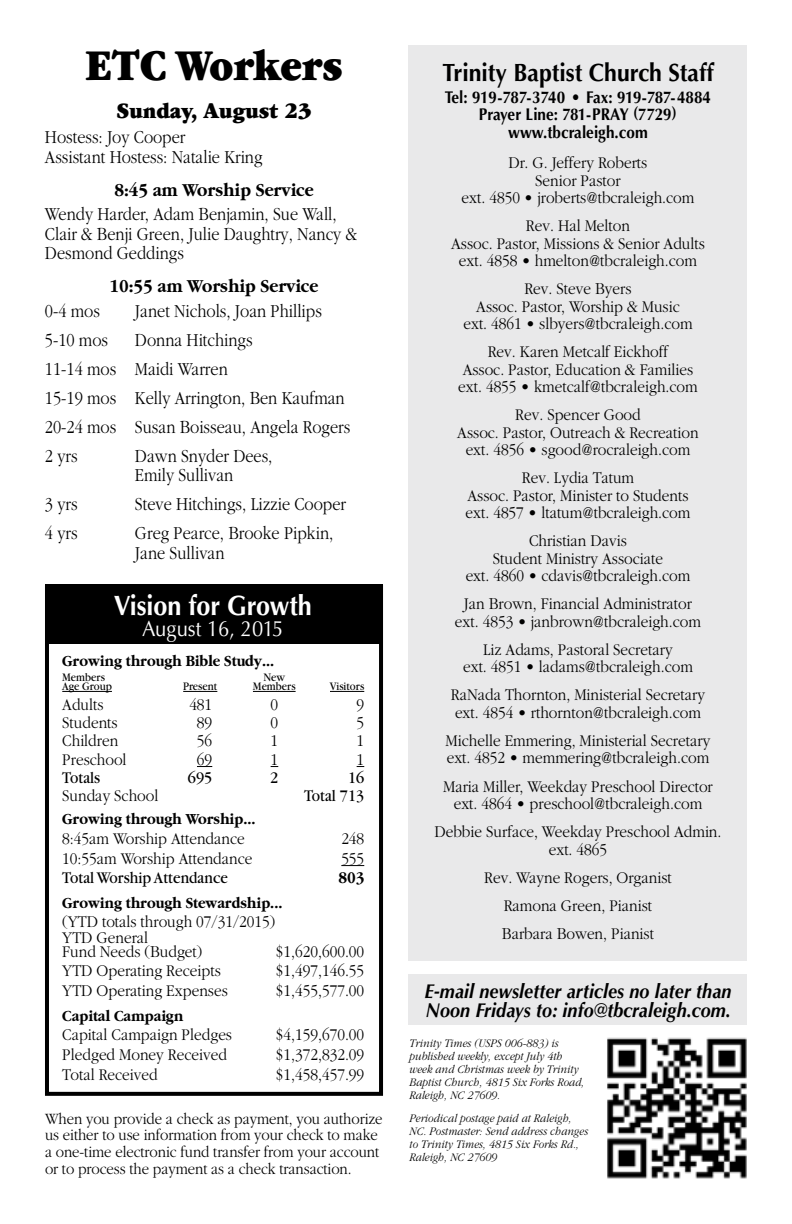
<style>
.page{position:relative;width:792px;height:1224px;background:#fff}
.page>*{position:absolute;margin:0;border:0;box-sizing:border-box;transform-origin:0 0}
.t1{font:900 46px "Garamond";color:#000;scale:.88 1}
.t2{font:700 28px "Optima";color:#fff;scale:.9 1}
.t3{font:700 25px "Optima";color:#000;scale:.92 1}
.t4{font:900 23px "Garamond";color:#000;scale:.9 1}
.t5{font:22px "Optima";color:#fff;scale:.92 1}
.t6{font:italic 700 20px/19.2px "Optima";letter-spacing:.005em;color:#000;scale:.9 1}
.t7{font:300 19px/19.6px "Garamond";color:#000;scale:.86 1}
.t8{font:700 19px "Garamond";color:#000;scale:.9 1}
.t9{font:300 17px/17.4px "Garamond";color:#000;text-align:center;scale:.9 1}
.t10{font:700 17px/17.4px "Optima";letter-spacing:.005em;color:#000;text-align:center;scale:.9 1}
.t11{font:17px "Garamond";color:#000;scale:.9 1}
.t12{font:700 17px "Garamond";color:#000;scale:.9 1}
.t13{font:300 16.4px/16.8px "Garamond";letter-spacing:-.005em;color:#000;scale:.9 1}
.t14{font:700 16px "Garamond";color:#000;scale:.9 1}
.t15{font:italic 300 12px/13px "Garamond";letter-spacing:.005em;color:#000;scale:.9 1}
.t16{font:12px "Garamond";color:#000;scale:.9 1}
</style>
<div class="page">
<div style="left:409px;top:45px;width:338px;height:915px;background:#e9e9ea"></div>
<div style="left:409px;top:975px;width:338px;height:50px;background:#e9e9ea"></div>
<img style="left:607px;top:1037px;width:140px;height:142px">
<div style="left:45px;top:585px;width:337px;height:59px;background:#000"></div>
<div style="left:45px;top:585px;width:338px;height:511px;border:4px solid #000"></div>
<hr style="left:62px;top:691px;width:50px;height:1px;background:#000">
<hr style="left:183px;top:691px;width:34px;height:1px;background:#000">
<hr style="left:253px;top:691px;width:43px;height:1px;background:#000">
<hr style="left:330px;top:691px;width:34px;height:1px;background:#000">
<svg style="left:197px;top:766px;width:15px;height:1px"></svg>
<svg style="left:341px;top:865px;width:23px;height:1px"></svg>
<h1 class="t1" style="left:85px;top:41px;width:295px">ETC Workers</h1>
<h3 class="t4" style="left:116px;top:98px;width:218px">Sunday, August 23</h3>
<p class="t7" style="left:45px;top:128px;width:255px">Hostess: Joy Cooper<br>Assistant Hostess: Natalie Kring</p>
<p class="t8" style="left:114px;top:179px;width:223px">8:45 am Worship Service</p>
<p class="t7" style="left:45px;top:205px;width:364px">Wendy Harder, Adam Benjamin, Sue Wall,<br>Clair &amp; Benji Green, Julie Daughtry, Nancy &amp;<br>Desmond Geddings</p>
<p class="t8" style="left:110px;top:275px;width:233px">10:55 am Worship Service</p>
<p class="t7" style="left:45px;top:301px;width:65px">0-4 mos</p>
<p class="t7" style="left:135px;top:301px;width:219px">Janet Nichols, Joan Phillips</p>
<p class="t7" style="left:45px;top:330px;width:75px">5-10 mos</p>
<p class="t7" style="left:45px;top:325px;width:357px;line-height:29px;text-indent:90px">Donna Hitchings<br>11-14 mos Maidi Warren<br>15-19 mos Kelly Arrington, Ben Kaufman<br>20-24 mos Susan Boisseau, Angela Rogers<br>2 yrs</p>
<p class="t7" style="left:135px;top:446px;width:161px">Dawn Snyder Dees,<br>Emily Sullivan</p>
<p class="t7" style="left:45px;top:494px;width:39px">3 yrs</p>
<p class="t7" style="left:135px;top:494px;width:247px">Steve Hitchings, Lizzie Cooper</p>
<p class="t7" style="left:45px;top:523px;width:39px">4 yrs</p>
<p class="t7" style="left:135px;top:523px;width:232px">Greg Pearce, Brooke Pipkin,<br>Jane Sullivan</p>
<h2 class="t2" style="left:114px;top:589px;width:221px">Vision for Growth</h2>
<p class="t5" style="left:142px;top:616px;width:155px">August 16, 2015</p>
<p class="t14" style="left:62px;top:652px;width:237px">Growing through Bible Study...</p>
<p class="t16" style="left:62px;top:671px;width:49px">Members</p>
<p class="t16" style="left:263px;top:671px;width:26px">New</p>
<p class="t16" style="left:62px;top:680px;width:57px">Age Group</p>
<p class="t16" style="left:183px;top:680px;width:39px">Present</p>
<p class="t16" style="left:253px;top:680px;width:49px">Members</p>
<p class="t16" style="left:330px;top:680px;width:40px">Visitors</p>
<p class="t9" style="left:62px;top:696px;width:47px">Adults</p>
<p class="t9" style="left:189px;top:696px;width:27px">481</p>
<p class="t9" style="left:271px;top:696px;width:10px">0</p>
<p class="t9" style="left:357px;top:696px;width:10px">9</p>
<p class="t9" style="left:62px;top:714px;width:63px">Students</p>
<p class="t9" style="left:197px;top:714px;width:19px">89</p>
<p class="t9" style="left:271px;top:714px;width:10px">0</p>
<p class="t9" style="left:357px;top:714px;width:10px">5</p>
<p class="t9" style="left:62px;top:732px;width:64px">Children</p>
<p class="t9" style="left:197px;top:732px;width:19px">56</p>
<p class="t9" style="left:271px;top:732px;width:10px">1</p>
<p class="t9" style="left:357px;top:732px;width:10px">1</p>
<p class="t9" style="left:62px;top:751px;width:73px">Preschool</p>
<p class="t9" style="left:197px;top:751px;width:19px">69</p>
<p class="t9" style="left:271px;top:751px;width:10px">1</p>
<p class="t9" style="left:357px;top:751px;width:10px">1</p>
<p class="t11" style="left:62px;top:769px;width:44px">Totals</p>
<p class="t11" style="left:188px;top:769px;width:29px">695</p>
<p class="t11" style="left:270px;top:769px;width:11px">2</p>
<p class="t11" style="left:348px;top:769px;width:20px">16</p>
<p class="t9" style="left:62px;top:787px;width:108px">Sunday School</p>
<p class="t11" style="left:304px;top:787px;width:68px">Total 713</p>
<p class="t14" style="left:62px;top:810px;width:216px">Growing through Worship...</p>
<p class="t9" style="left:62px;top:830px;width:204px">8:45am Worship Attendance</p>
<p class="t9" style="left:341px;top:830px;width:27px">248</p>
<p class="t9" style="left:62px;top:850px;width:213px">10:55am Worship Attendance</p>
<p class="t9" style="left:341px;top:850px;width:27px">555</p>
<p class="t11" style="left:62px;top:869px;width:186px">Total Worship Attendance</p>
<p class="t12" style="left:339px;top:868px;width:30px">803</p>
<p class="t14" style="left:62px;top:894px;width:246px">Growing through Stewardship...</p>
<p class="t9" style="left:62px;top:913px;width:238px;line-height:16.4px;text-align:left">(YTD totals through 07/31/2015)<br>YTD General</p>
<p class="t9" style="left:62px;top:943px;width:157px">Fund Needs (Budget)</p>
<p class="t9" style="left:276px;top:943px;width:100px">$1,620,600.00</p>
<p class="t9" style="left:62px;top:963px;width:178px">YTD Operating Receipts</p>
<p class="t9" style="left:276px;top:963px;width:100px">$1,497,146.55</p>
<p class="t9" style="left:62px;top:982px;width:185px">YTD Operating Expenses</p>
<p class="t9" style="left:276px;top:982px;width:100px">$1,455,577.00</p>
<p class="t14" style="left:62px;top:1007px;width:136px">Capital Campaign</p>
<p class="t9" style="left:62px;top:1026px;width:190px">Capital Campaign Pledges</p>
<p class="t9" style="left:276px;top:1026px;width:100px">$4,159,670.00</p>
<p class="t9" style="left:62px;top:1046px;width:184px">Pledged Money Received</p>
<p class="t9" style="left:276px;top:1046px;width:100px">$1,372,832.09</p>
<p class="t9" style="left:62px;top:1066px;width:108px">Total Received</p>
<p class="t9" style="left:276px;top:1066px;width:100px">$1,458,457.99</p>
<p class="t13" style="left:45px;top:1110px;width:377px">When you provide a check as payment, you authorize us either to use information from your check to make a one-time electronic fund transfer from your account or to process the payment as a check transaction.</p>
<h3 class="t3" style="left:442px;top:57px;width:296px">Trinity Baptist Church Staff</h3>
<p class="t10" style="left:445px;top:89px;width:297px">Tel: 919-787-3740 • Fax: 919-787-4884<br>Prayer Line: 781-PRAY (7729) www.tbcraleigh.com</p>
<p class="t9" style="left:462px;top:154px;width:260px">Dr. G. Jeffery Roberts<br>Senior Pastor<br>ext. 4850 • jroberts@tbcraleigh.com</p>
<p class="t9" style="left:451px;top:217px;width:283px">Rev. Hal Melton<br>Assoc. Pastor, Missions &amp; Senior Adults ext. 4858 • hmelton@tbcraleigh.com</p>
<p class="t9" style="left:463px;top:280px;width:256px">Rev. Steve Byers<br>Assoc. Pastor, Worship &amp; Music ext. 4861 • slbyers@tbcraleigh.com</p>
<p class="t9" style="left:458px;top:343px;width:268px">Rev. Karen Metcalf Eickhoff<br>Assoc. Pastor, Education &amp; Families ext. 4855 • kmetcalf@tbcraleigh.com</p>
<p class="t9" style="left:457px;top:406px;width:270px">Rev. Spencer Good<br>Assoc. Pastor, Outreach &amp; Recreation ext. 4856 • sgood@rocraleigh.com</p>
<p class="t9" style="left:466px;top:469px;width:251px">Rev. Lydia Tatum<br>Assoc. Pastor, Minister to Students ext. 4857 • ltatum@tbcraleigh.com</p>
<p class="t9" style="left:466px;top:532px;width:251px">Christian Davis<br>Student Ministry Associate<br>ext. 4860 • cdavis@tbcraleigh.com</p>
<p class="t9" style="left:455px;top:595px;width:275px">Jan Brown, Financial Administrator ext. 4853 • janbrown@tbcraleigh.com</p>
<p class="t9" style="left:463px;top:641px;width:257px">Liz Adams, Pastoral Secretary<br>ext. 4851 • ladams@tbcraleigh.com</p>
<p class="t9" style="left:451px;top:686px;width:284px;text-align:left">RaNada Thornton, Ministerial Secretary ext. 4854 • rthornton@tbcraleigh.com</p>
<p class="t9" style="left:446px;top:732px;width:296px;text-align:left">Michelle Emmering, Ministerial Secretary ext. 4852 • memmering@tbcraleigh.com</p>
<p class="t9" style="left:443px;top:778px;width:301px">Maria Miller, Weekday Preschool Director ext. 4864 • preschool@tbcraleigh.com</p>
<p class="t9" style="left:434px;top:823px;width:321px">Debbie Surface, Weekday Preschool Admin. ext. 4865</p>
<p class="t9" style="left:484px;top:863px;width:210px;line-height:28.2px">Rev. Wayne Rogers, Organist<br>Ramona Green, Pianist<br>Barbara Bowen, Pianist</p>
<p class="t6" style="left:424px;top:982px;width:343px">E-mail newsletter articles no later than<br>Noon Fridays to: info@tbcraleigh.com.</p>
<p class="t15" style="left:409px;top:1037px;width:196px">Trinity Times (USPS 006-883) is published weekly, except July 4th week and Christmas week by Trinity<br>Baptist Church, 4815 Six Forks Road,<br>Raleigh, NC 27609.</p>
<p class="t15" style="left:409px;top:1112px;width:200px">Periodical postage paid at Raleigh,<br>NC. Postmaster: Send address changes to Trinity Times, 4815 Six Forks Rd.,<br>Raleigh, NC 27609</p>
</div>
